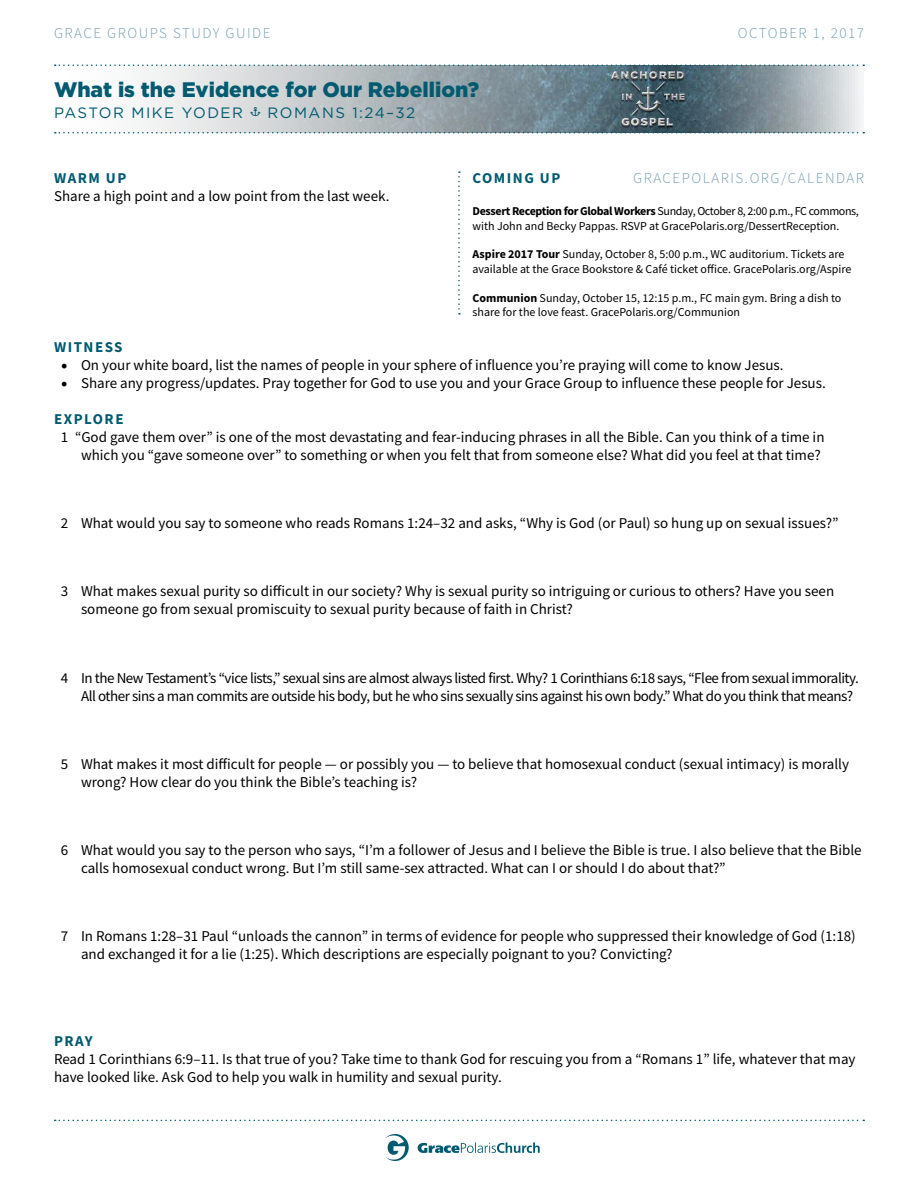
<style>
.page{position:relative;width:918px;height:1188px;background:#fff}
.page>*{position:absolute;margin:0;border:0;box-sizing:border-box;transform-origin:0 0}
.t1{font:900 21px "Gotham";color:#005a70}
.t2{font:15px/18px "Source Sans Pro";color:#000}
.t3{font:15px/18px "Source Sans Pro";letter-spacing:-.03em;color:#000}
.t4{font:300 15px "Source Sans Pro";letter-spacing:.1em;color:#749dae}
.t5{font:700 15px "Source Sans Pro";letter-spacing:.1em;color:#005a70}
.t6{font:15px "Gotham";letter-spacing:.1em;color:#005a70}
.t7{font:12px/14.4px "Source Sans Pro";color:#000}
.s1{font-weight:700}
.s2{font-family:"Minion Pro";font-size:18px}
</style>
<div class="page">
<img style="left:54px;top:65px;width:807px;height:68px">
<svg style="left:458px;top:171px;width:2px;height:144px"></svg>
<svg style="left:418px;top:1142px;width:122px;height:11px"></svg>
<svg style="left:385px;top:1134px;width:24px;height:27px"></svg>
<svg style="left:55px;top:1120px;width:809px;height:1px"></svg>
<svg style="left:55px;top:64px;width:809px;height:2px"></svg>
<svg style="left:55px;top:132px;width:809px;height:2px"></svg>
<svg style="left:250px;top:107px;width:11px;height:9px"></svg>
<p class="t4" style="left:54px;top:24px;width:218px">GRACE GROUPS STUDY GUIDE</p>
<p class="t4" style="left:738px;top:24px;width:128px">OCTOBER 1, 2017</p>
<h1 class="t1" style="left:54px;top:75px;width:427px">What is the Evidence for Our Rebellion?</h1>
<p class="t6" style="left:54px;top:103px;width:191px">PASTOR MIKE YODER</p>
<p class="t6" style="left:268px;top:103px;width:149px">ROMANS 1:24–32</p>
<p class="t5" style="left:54px;top:168px;width:74px">WARM UP</p>
<p class="t2" style="left:54px;top:187px;width:337px">Share a high point and a low point from the last week.</p>
<p class="t5" style="left:472px;top:168px;width:89px">COMING UP</p>
<p class="t4" style="left:633px;top:169px;width:232px">GRACEPOLARIS.ORG/CALENDAR</p>
<p class="t7" style="left:472px;top:204px;width:388px"><span class="s1">Dessert Reception for Global Workers</span> Sunday, October 8, 2:00 p.m., FC commons, with John and Becky Pappas. RSVP at GracePolaris.org/DessertReception.</p>
<p class="t7" style="left:472px;top:247px;width:381px"><span class="s1">Aspire 2017 Tour</span> Sunday, October 8, 5:00 p.m., WC auditorium. Tickets are available at the Grace Bookstore &amp; Café ticket office. GracePolaris.org/Aspire</p>
<p class="t7" style="left:472px;top:290px;width:370px"><span class="s1">Communion</span> Sunday, October 15, 12:15 p.m., FC main gym. Bring a dish to share for the love feast. GracePolaris.org/Communion</p>
<p class="t5" style="left:54px;top:337px;width:70px">WITNESS</p>
<p class="t2" style="left:61px;top:356px;width:724px"><span class="s2">•</span> On your white board, list the names of people in your sphere of influence you’re praying will come to know Jesus.</p>
<p class="t2" style="left:61px;top:374px;width:767px"><span class="s2">•</span> Share any progress/updates. Pray together for God to use you and your Grace Group to influence these people for Jesus.</p>
<p class="t5" style="left:54px;top:409px;width:71px">EXPLORE</p>
<p class="t2" style="left:61px;top:428px;width:765px;text-align:right">1 “God gave them over” is one of the most devastating and fear-inducing phrases in all the Bible. Can you think of a time in which you “gave someone over” to something or when you felt that from someone else? What did you feel at that time?</p>
<p class="t2" style="left:61px;top:514px;width:779px">2 What would you say to someone who reads Romans 1:24–32 and asks, “Why is God (or Paul) so hung up on sexual issues?”</p>
<p class="t2" style="left:81px;top:582px;width:755px;text-indent:-20px">3 What makes sexual purity so difficult in our society? Why is sexual purity so intriguing or curious to others? Have you seen someone go from sexual promiscuity to sexual purity because of faith in Christ?</p>
<p class="t3" style="left:81px;top:669px;width:780px;text-indent:-20px">4 In the New Testament’s “vice lists,” sexual sins are almost always listed first. Why? 1 Corinthians 6:18 says, “Flee from sexual immorality.<br>All other sins a man commits are outside his body, but he who sins sexually sins against his own body.” What do you think that means?</p>
<p class="t2" style="left:81px;top:755px;width:770px;text-indent:-20px">5 What makes it most difficult for people — or possibly you — to believe that homosexual conduct (sexual intimacy) is morally wrong? How clear do you think the Bible’s teaching is?</p>
<p class="t2" style="left:81px;top:841px;width:782px;text-indent:-20px">6 What would you say to the person who says, “I’m a follower of Jesus and I believe the Bible is true. I also believe that the Bible calls homosexual conduct wrong. But I’m still same-sex attracted. What can I or should I do about that?”</p>
<p class="t2" style="left:81px;top:927px;width:776px;text-indent:-20px">7 In Romans 1:28–31 Paul “unloads the cannon” in terms of evidence for people who suppressed their knowledge of God (1:18) and exchanged it for a lie (1:25). Which descriptions are especially poignant to you? Convicting?</p>
<p class="t5" style="left:54px;top:1031px;width:40px">PRAY</p>
<p class="t2" style="left:54px;top:1050px;width:803px">Read 1 Corinthians 6:9–11. Is that true of you? Take time to thank God for rescuing you from a “Romans 1” life, whatever that may have looked like. Ask God to help you walk in humility and sexual purity.</p>
</div>
